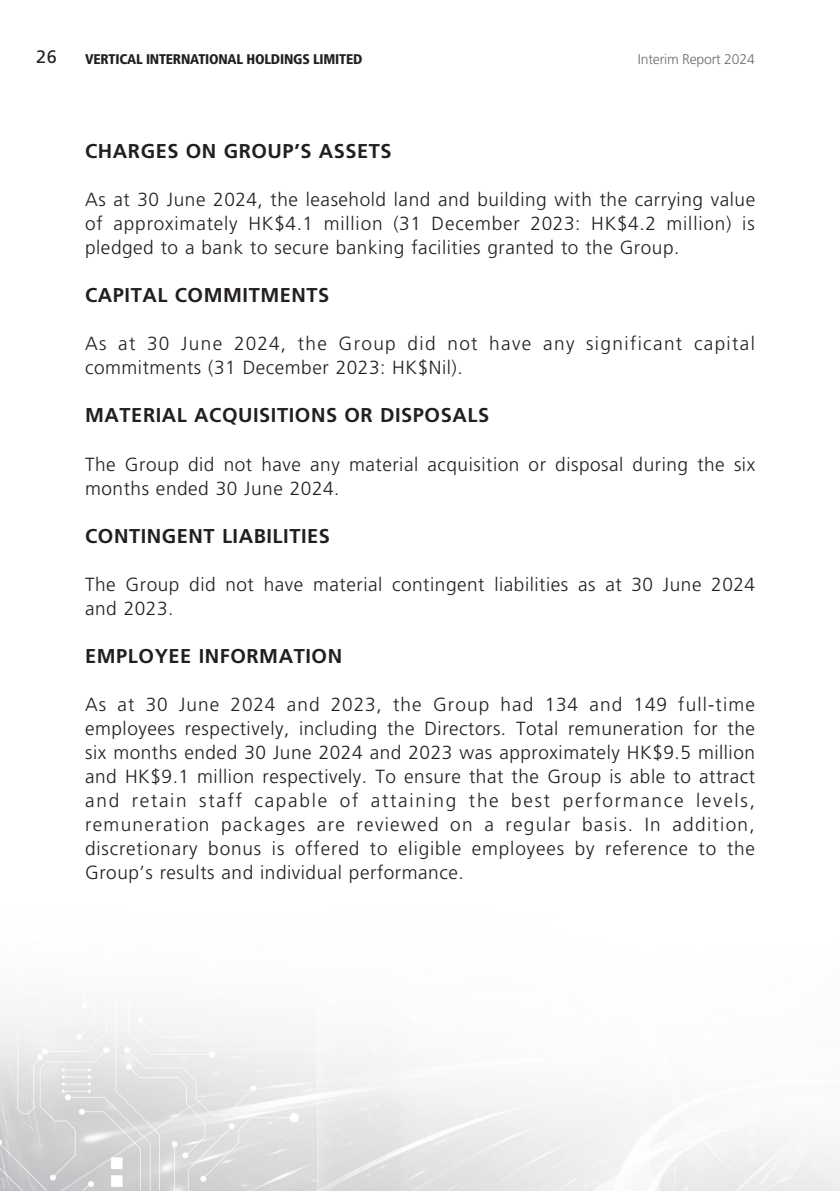
<style>
.page{position:relative;width:840px;height:1191px;background:#fff}
.page>*{position:absolute;margin:0;border:0;box-sizing:border-box;transform-origin:0 0}
.t1{font:700 20px "Frutiger LT Std";letter-spacing:.03em;color:#231f20}
.t2{font:300 19px/24px "Frutiger LT Std";letter-spacing:.03em;color:#231f20;text-align:justify}
.t3{font:300 19px/24px "Frutiger LT Std";letter-spacing:.07em;color:#231f20}
.t4{font:18px "Frutiger LT Std";color:#231f20}
.t5{font:900 condensed 14px "Frutiger LT Std";letter-spacing:-.015em;color:#231f20}
.t6{font:300 14px "Frutiger LT Std";letter-spacing:-.015em;color:#6c6d70}
</style>
<div class="page">
<img style="left:0;top:1007px;width:839px;height:184px">
<p class="t4" style="left:36px;top:46px;width:22px">26</p>
<p class="t5" style="left:85px;top:50px;width:278px">VERTICAL INTERNATIONAL HOLDINGS LIMITED</p>
<p class="t6" style="left:637px;top:51px;width:118px">Interim Report 2024</p>
<p class="t1" style="left:85px;top:140px;width:308px">CHARGES ON GROUP’S ASSETS</p>
<p class="t2" style="left:85px;top:188px;width:671px">As at 30 June 2024, the leasehold land and building with the carrying value of approximately HK$4.1 million (31 December 2023: HK$4.2 million) is pledged to a bank to secure banking facilities granted to the Group.</p>
<p class="t1" style="left:85px;top:284px;width:245px">CAPITAL COMMITMENTS</p>
<p class="t3" style="left:85px;top:332px;width:671px">As at 30 June 2024, the Group did not have any significant capital commitments (31 December 2023: HK$Nil).</p>
<p class="t1" style="left:85px;top:404px;width:405px">MATERIAL ACQUISITIONS OR DISPOSALS</p>
<p class="t2" style="left:85px;top:452px;width:671px">The Group did not have any material acquisition or disposal during the six months ended 30 June 2024.</p>
<p class="t1" style="left:85px;top:524px;width:246px">CONTINGENT LIABILITIES</p>
<p class="t2" style="left:85px;top:572px;width:671px">The Group did not have material contingent liabilities as at 30 June 2024 and 2023.</p>
<p class="t1" style="left:85px;top:644px;width:258px">EMPLOYEE INFORMATION</p>
<p class="t2" style="left:85px;top:692px;width:671px">As at 30 June 2024 and 2023, the Group had 134 and 149 full-time employees respectively, including the Directors. Total remuneration for the six months ended 30 June 2024 and 2023 was approximately HK$9.5 million and HK$9.1 million respectively. To ensure that the Group is able to attract and retain staff capable of attaining the best performance levels, remuneration packages are reviewed on a regular basis. In addition, discretionary bonus is offered to eligible employees by reference to the Group’s results and individual performance.</p>
</div>
